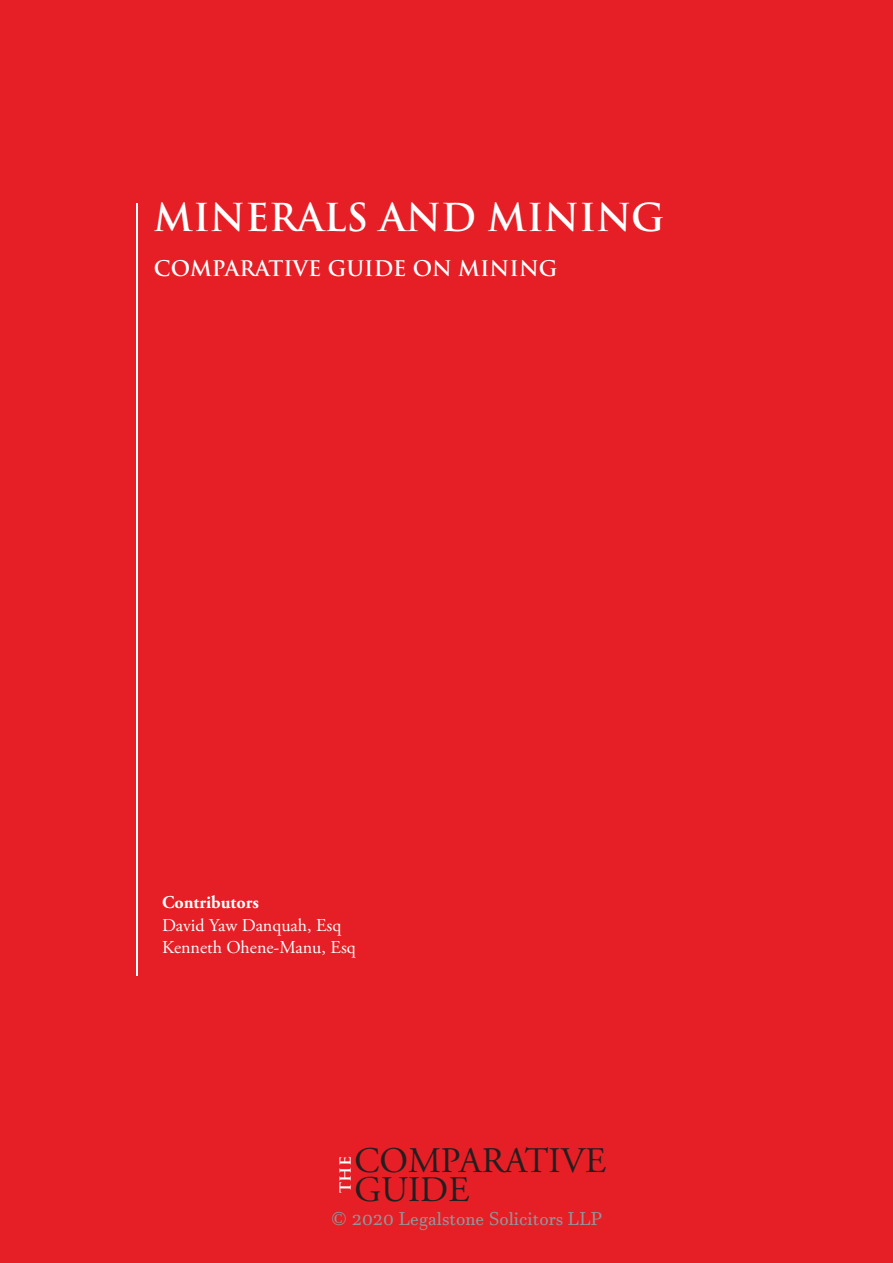
<style>
.page{position:relative;width:893px;height:1263px;background:#e61e25}
.page>*{position:absolute;margin:0;border:0;box-sizing:border-box;transform-origin:0 0}
.t1{font:700 37.5px "Trajan Pro";color:#fff}
.t2{font:36px/28.5px "Adobe Garamond Pro";color:#231f20}
.t3{font:700 21px "Trajan Pro";color:#fff}
.t4{font:18.3px "Javanese Text";color:#939598}
.t5{font:18px "Adobe Garamond Pro";color:#fff}
.t6{font:700 18px "Adobe Garamond Pro";color:#fff}
.t7{font:700 17.55px "Trajan Pro";color:#fff}
.t8{font:16.5px "Times New Roman";color:#231f20}
</style>
<div class="page">
<hr style="left:136px;top:203px;width:2px;height:772px;background:#fff">
<p class="t1" style="left:154px;top:194px;width:512px">MINERALS AND MINING</p>
<p class="t3" style="left:154px;top:255px;width:405px">COMPARATIVE GUIDE ON MINING</p>
<p class="t6" style="left:162px;top:892px;width:98px">Contributors</p>
<p class="t5" style="left:162px;top:914px;width:181px">David Yaw Danquah, Esq</p>
<p class="t5" style="left:162px;top:937px;width:195px">Kenneth Ohene-Manu, Esq</p>
<p class="t2" style="left:354px;top:1148px;width:253px">COMPARATIVE<br>GUIDE</p>
<p class="t7" style="left:334px;top:1193px;width:38px;rotate:-90deg">the</p>
<p class="t8" style="left:454px;top:1187px;width:10px">1</p>
<p class="t4" style="left:331px;top:1208px;width:273px">© 2020 Legalstone Solicitors LLP</p>
</div>
